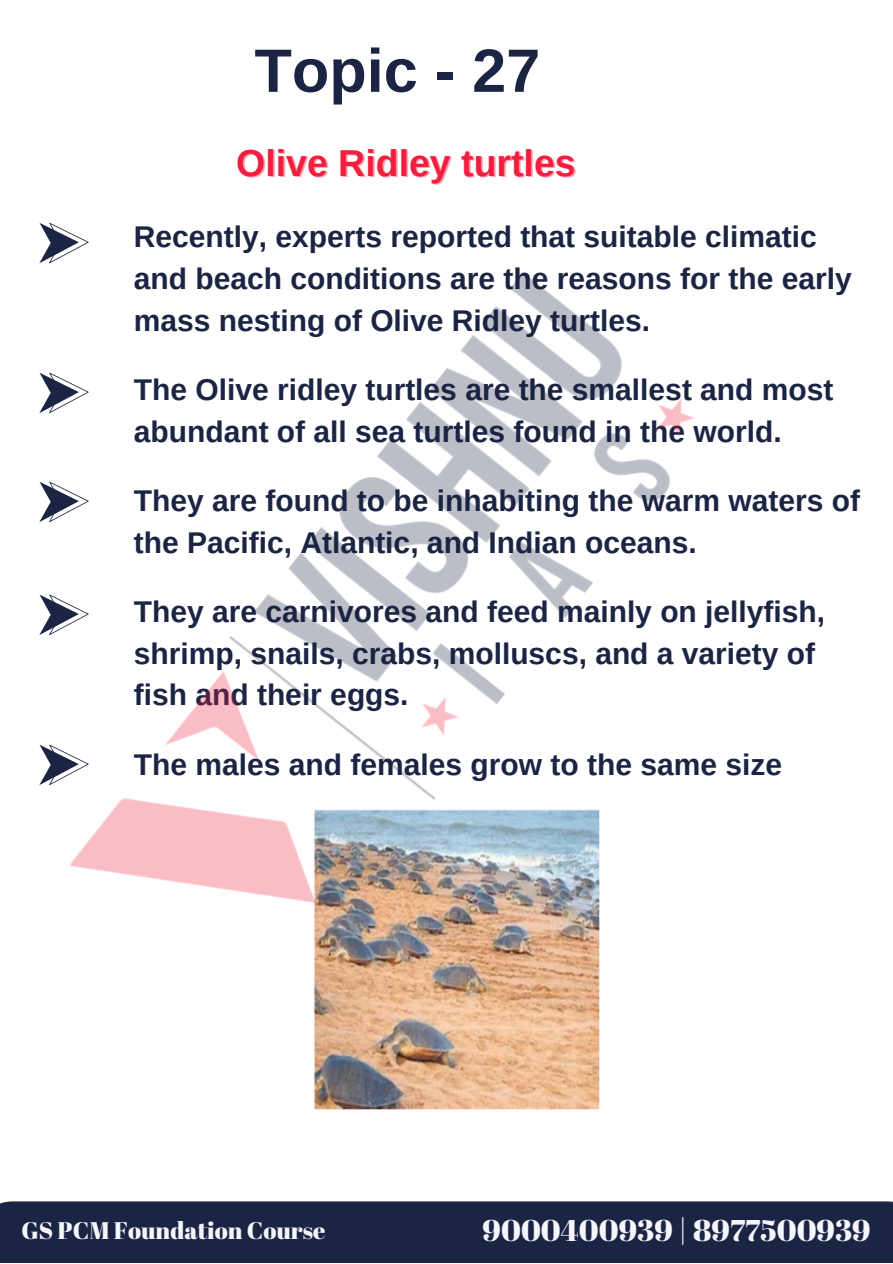
<style>
.page{position:relative;width:893px;height:1264px;background:#fff}
.page>*{position:absolute;margin:0;border:0;box-sizing:border-box;transform-origin:0 0}
.t1{font:700 61.2px "Arimo";color:#1b2443}
.t2{font:700 37.5px "Arimo";color:#f31e3e}
.t3{font:700 30px/41.5px "Arimo";color:#1b2443}
.t4{font:30px "Abril Fatface";color:#f4f6fc}
.t5{font:24px "Abril Fatface";color:#f4f6fc}
</style>
<div class="page">
<svg style="left:39px;top:223px;width:15px;height:2px"></svg>
<img style="left:314px;top:1037px;width:286px;height:73px">
<img style="left:39px;top:225px;width:655px;height:812px">
<div style="left:0;top:1201px;width:892px;height:61px;background:#1b2443"></div>
<p class="t1" style="left:254px;top:36px;width:287px">Topic - 27</p>
<p class="t2" style="left:236px;top:141px;width:341px">Olive Ridley turtles</p>
<p class="t3" style="left:134px;top:216px;width:719px">Recently, experts reported that suitable climatic and beach conditions are the reasons for the early mass nesting of Olive Ridley turtles.</p>
<p class="t3" style="left:134px;top:369px;width:701px">The Olive ridley turtles are the smallest and most abundant of all sea turtles found in the world.</p>
<p class="t3" style="left:134px;top:480px;width:727px">They are found to be inhabiting the warm waters of the Pacific, Atlantic, and Indian oceans.</p>
<p class="t3" style="left:134px;top:590px;width:693px">They are carnivores and feed mainly on jellyfish, shrimp, snails, crabs, molluscs, and a variety of fish and their eggs.</p>
<p class="t3" style="left:134px;top:743px;width:649px">The males and females grow to the same size</p>
<p class="t5" style="left:22px;top:1213px;width:305px">GS PCM Foundation Course</p>
<p class="t4" style="left:482px;top:1209px;width:389px">9000400939 | 8977500939</p>
</div>
